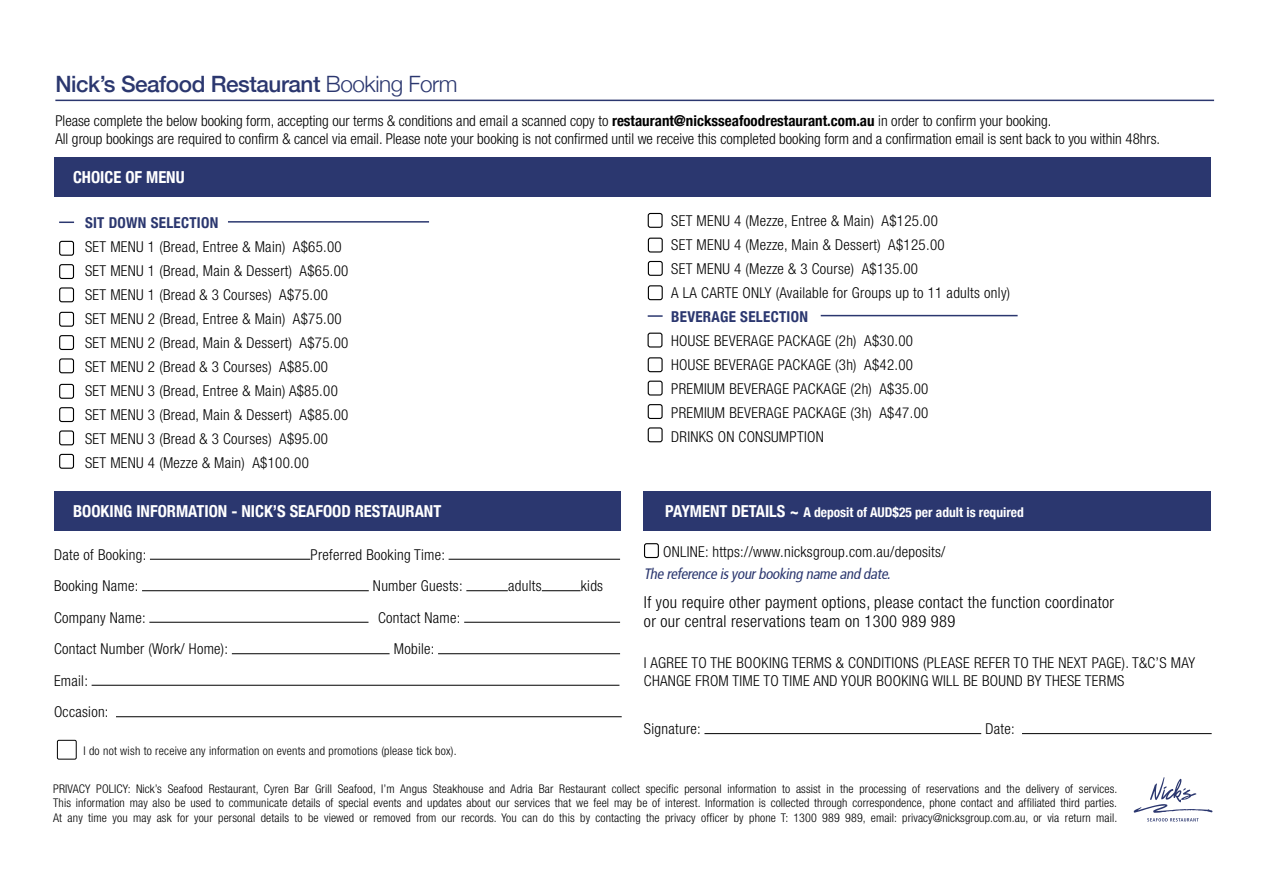
<style>
.page{position:relative;width:1263px;height:893px;background:#fff}
.page>*{position:absolute;margin:0;border:0;box-sizing:border-box;transform-origin:0 0}
.t1{font:500 22.5px "Helvetica Neue";letter-spacing:-.02em;color:#2b376f}
.t2{font:300 condensed 16.5px/19.8px "Helvetica Neue";letter-spacing:.02em;color:#000}
.t3{font:700 condensed 16.5px "Helvetica Neue";color:#fff}
.t4{font:300 condensed 15px/24px "Helvetica Neue";letter-spacing:.02em;color:#000}
.t5{font:300 condensed 15px/18px "Helvetica Neue";color:#000}
.t6{font:italic condensed 15px "Frutiger";color:#2b376f}
.t7{font:700 condensed 15px "Helvetica Neue";letter-spacing:.02em;color:#2b376f}
.t8{font:700 condensed 13.5px "Helvetica Neue";color:#fff}
.t9{font:300 condensed 12px/14.4px "Helvetica Neue";letter-spacing:.02em;color:#000;text-align:justify}
.s1{font-weight:300}
.s2{font-weight:700}
.s3{font-size:16.5px}
</style>
<div class="page">
<hr style="left:55px;top:100px;width:1159px;height:1px;background:#2b376f">
<div style="left:54px;top:492px;width:566px;height:39px;background:#2b376f"></div>
<div style="left:643px;top:492px;width:567px;height:39px;background:#2b376f"></div>
<hr style="left:150px;top:559px;width:160px;height:1px;background:#000">
<hr style="left:449px;top:559px;width:171px;height:1px;background:#000">
<hr style="left:142px;top:590px;width:227px;height:1px;background:#000">
<hr style="left:466px;top:590px;width:42px;height:1px;background:#000">
<hr style="left:542px;top:590px;width:39px;height:1px;background:#000">
<hr style="left:149px;top:622px;width:219px;height:1px;background:#000">
<hr style="left:464px;top:622px;width:156px;height:1px;background:#000">
<hr style="left:232px;top:653px;width:158px;height:1px;background:#000">
<hr style="left:438px;top:653px;width:182px;height:1px;background:#000">
<hr style="left:92px;top:685px;width:527px;height:1px;background:#000">
<hr style="left:116px;top:716px;width:506px;height:1px;background:#000">
<div style="left:57px;top:740px;width:20px;height:19px;border:1px solid #000;border-radius:2px"></div>
<div style="left:54px;top:157px;width:1156px;height:40px;background:#2b376f"></div>
<hr style="left:228px;top:221px;width:201px;height:2px;background:#2b376f">
<svg style="left:59px;top:222px;width:15px;height:1px"></svg>
<hr style="left:821px;top:315px;width:196px;height:1px;background:#2b376f">
<svg style="left:648px;top:315px;width:15px;height:2px"></svg>
<div style="left:59px;top:241px;width:15px;height:15px;border:1px solid #000;border-radius:2px"></div>
<div style="left:59px;top:264px;width:15px;height:15px;border:1px solid #000;border-radius:2px"></div>
<div style="left:59px;top:287px;width:15px;height:15px;border:1px solid #000;border-radius:2px"></div>
<div style="left:644px;top:543px;width:15px;height:15px;border:1px solid #000;border-radius:2px"></div>
<hr style="left:704px;top:733px;width:277px;height:1px;background:#000">
<hr style="left:1022px;top:733px;width:190px;height:1px;background:#000">
<svg style="left:1134px;top:777px;width:78px;height:44px"></svg>
<div style="left:648px;top:213px;width:15px;height:15px;border:1px solid #000;border-radius:2px"></div>
<div style="left:59px;top:312px;width:15px;height:15px;border:1px solid #000;border-radius:2px"></div>
<div style="left:59px;top:335px;width:15px;height:15px;border:1px solid #000;border-radius:2px"></div>
<div style="left:59px;top:358px;width:15px;height:15px;border:1px solid #000;border-radius:2px"></div>
<div style="left:59px;top:384px;width:15px;height:15px;border:1px solid #000;border-radius:2px"></div>
<div style="left:59px;top:407px;width:15px;height:15px;border:1px solid #000;border-radius:2px"></div>
<div style="left:59px;top:430px;width:15px;height:15px;border:1px solid #000;border-radius:2px"></div>
<div style="left:59px;top:454px;width:15px;height:15px;border:1px solid #000;border-radius:2px"></div>
<div style="left:648px;top:238px;width:15px;height:15px;border:1px solid #000;border-radius:2px"></div>
<div style="left:648px;top:261px;width:15px;height:15px;border:1px solid #000;border-radius:2px"></div>
<div style="left:648px;top:285px;width:15px;height:15px;border:1px solid #000;border-radius:2px"></div>
<div style="left:647px;top:333px;width:15px;height:15px;border:1px solid #000;border-radius:2px"></div>
<div style="left:648px;top:357px;width:15px;height:15px;border:1px solid #000;border-radius:2px"></div>
<div style="left:648px;top:381px;width:15px;height:15px;border:1px solid #000;border-radius:2px"></div>
<div style="left:648px;top:404px;width:15px;height:15px;border:1px solid #000;border-radius:2px"></div>
<div style="left:648px;top:427px;width:15px;height:15px;border:1px solid #000;border-radius:2px"></div>
<h1 class="t1" style="left:55px;top:66px;width:404px">Nick’s Seafood Restaurant <span class="s1">Booking Form</span></h1>
<p class="t5" style="left:55px;top:111px;width:1106px">Please complete the below booking form, accepting our terms &amp; conditions and email a scanned copy to <span class="s2">restaurant@nicksseafoodrestaurant.com.au</span> in order to confirm your booking.<br>All group bookings are required to confirm &amp; cancel via email. Please note your booking is not confirmed until we receive this completed booking form and a confirmation email is sent back to you within 48hrs.</p>
<p class="t3" style="left:73px;top:163px;width:113px">CHOICE OF MENU</p>
<p class="t7" style="left:85px;top:210px;width:135px">SIT DOWN SELECTION</p>
<p class="t4" style="left:85px;top:235px;width:265px">SET MENU 1 (Bread, Entree &amp; Main) A$65.00<br>SET MENU 1 (Bread, Main &amp; Dessert) A$65.00<br>SET MENU 1 (Bread &amp; 3 Courses) A$75.00<br>SET MENU 2 (Bread, Entree &amp; Main) A$75.00<br>SET MENU 2 (Bread, Main &amp; Dessert) A$75.00<br>SET MENU 2 (Bread &amp; 3 Courses) A$85.00<br>SET MENU 3 (Bread, Entree &amp; Main) A$85.00<br>SET MENU 3 (Bread, Main &amp; Dessert) A$85.00<br>SET MENU 3 (Bread &amp; 3 Courses) A$95.00<br>SET MENU 4 (Mezze &amp; Main) A$100.00</p>
<p class="t4" style="left:671px;top:208px;width:340px">SET MENU 4 (Mezze, Entree &amp; Main) A$125.00<br>SET MENU 4 (Mezze, Main &amp; Dessert) A$125.00<br>SET MENU 4 (Mezze &amp; 3 Course) A$135.00<br>A LA CARTE ONLY (Available for Groups up to 11 adults only)</p>
<p class="t7" style="left:671px;top:304px;width:138px">BEVERAGE SELECTION</p>
<p class="t4" style="left:671px;top:328px;width:259px">HOUSE BEVERAGE PACKAGE (2h) A$30.00<br>HOUSE BEVERAGE PACKAGE (3h) A$42.00<br>PREMIUM BEVERAGE PACKAGE (2h) A$35.00<br>PREMIUM BEVERAGE PACKAGE (3h) A$47.00<br>DRINKS ON CONSUMPTION</p>
<p class="t3" style="left:73px;top:498px;width:370px">BOOKING INFORMATION - NICK’S SEAFOOD RESTAURANT</p>
<p class="t8" style="left:665px;top:501px;width:360px"><span class="s3">PAYMENT DETAILS ~</span> A deposit of AUD$25 per adult is required</p>
<p class="t4" style="left:54px;top:542px;width:94px">Date of Booking:</p>
<p class="t4" style="left:311px;top:542px;width:136px">Preferred Booking Time:</p>
<p class="t4" style="left:54px;top:574px;width:86px">Booking Name:</p>
<p class="t4" style="left:373px;top:574px;width:91px">Number Guests:</p>
<p class="t4" style="left:508px;top:574px;width:35px">adults</p>
<p class="t4" style="left:581px;top:574px;width:24px">kids</p>
<p class="t4" style="left:54px;top:605px;width:93px">Company Name:</p>
<p class="t4" style="left:378px;top:605px;width:84px">Contact Name:</p>
<p class="t4" style="left:54px;top:637px;width:176px">Contact Number (Work/ Home):</p>
<p class="t4" style="left:394px;top:637px;width:42px">Mobile:</p>
<p class="t4" style="left:54px;top:664px;width:56px;line-height:31.5px">Email:<br>Occasion:</p>
<p class="t9" style="left:84px;top:743px;width:375px">I do not wish to receive any information on events and promotions (please tick box).</p>
<p class="t4" style="left:663px;top:540px;width:284px">ONLINE: https://www.nicksgroup.com.au/deposits/</p>
<p class="t6" style="left:644px;top:565px;width:251px">The reference isyourbooking name and date.</p>
<p class="t2" style="left:644px;top:592px;width:472px">If you require other payment options, please contact the function coordinator or our central reservations team on 1300 989 989</p>
<p class="t4" style="left:644px;top:654px;width:553px;line-height:18px">I AGREE TO THE BOOKING TERMS &amp; CONDITIONS (PLEASE REFER TO THE NEXT PAGE). T&amp;C’S MAY<br>CHANGE FROM TIME TO TIME AND YOUR BOOKING WILL BE BOUND BY THESE TERMS</p>
<p class="t4" style="left:644px;top:716px;width:58px">Signature:</p>
<p class="t4" style="left:985px;top:717px;width:31px">Date:</p>
<p class="t9" style="left:53px;top:781px;width:1066px">PRIVACY POLICY: Nick’s Seafood Restaurant, Cyren Bar Grill Seafood, I’m Angus Steakhouse and Adria Bar Restaurant collect specific personal information to assist in the processing of reservations and the delivery of services.<br>This information may also be used to communicate details of special events and updates about our services that we feel may be of interest. Information is collected through correspondence, phone contact and affiliated third parties.<br>At any time you may ask for your personal details to be viewed or removed from our records. You can do this by contacting the privacy officer by phone T: 1300 989 989, email: privacy@nicksgroup.com.au, or via return mail.</p>
</div>
